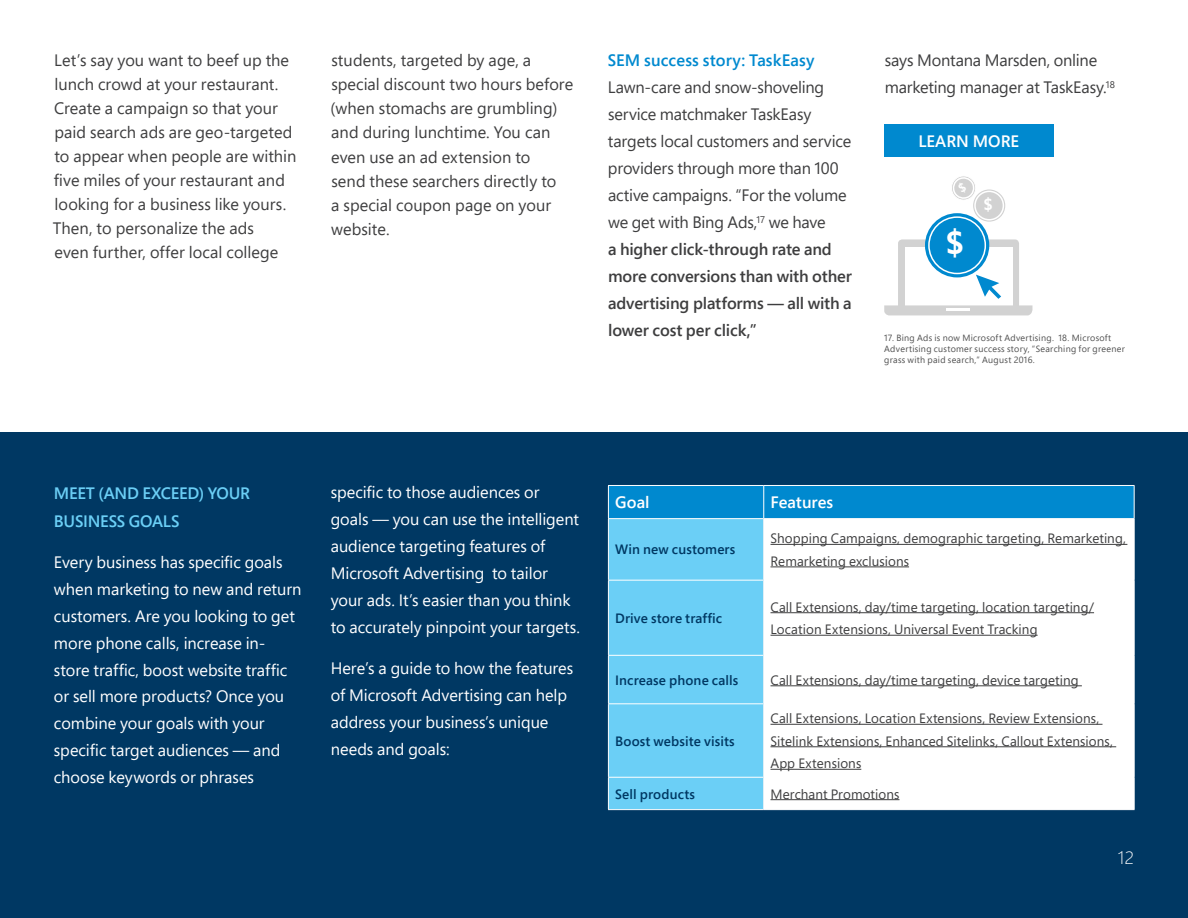
<style>
.page{position:relative;width:1188px;height:918px;background:#fff}
.page>*{position:absolute;margin:0;border:0;box-sizing:border-box;transform-origin:0 0}
.t1{font:700 32.4px "Segoe Pro";color:#fff}
.t2{font:300 18px "Segoe Pro";color:#fff}
.t3{font:16.5px/24px "Segoe Pro";color:#3e3e3f}
.t4{font:16.5px/27px "Segoe Pro";color:#fff}
.t5{font:600 16.5px/28.5px "Segoe Pro";letter-spacing:-.015em;color:#6bcff6}
.t6{font:600 16.5px "Segoe Pro";letter-spacing:.005em;color:#0089cf}
.t7{font:600 16.5px "Segoe Pro";color:#fff}
.t8{font:700 16.2px "Segoe Pro";color:#fff}
.t9{font:13.5px/22.5px "Segoe Pro";letter-spacing:.005em;color:#3e3e3f}
.t10{font:600 13.5px "Segoe Pro";letter-spacing:.01em;color:#003863}
.t11{font:9px/10.8px "Segoe Pro";letter-spacing:.03em;color:#505050}
.s1{font-weight:600}
</style>
<div class="page">
<div style="left:884px;top:124px;width:169px;height:33px;background:#0089cf"></div>
<div style="left:0;top:432px;width:1188px;height:486px;background:#003863"></div>
<div style="left:609px;top:486px;width:525px;height:32px;background:#0089cf"></div>
<div style="left:609px;top:519px;width:154px;height:290px;background:#6bcff6"></div>
<div style="left:764px;top:519px;width:370px;height:290px;background:#fff"></div>
<hr style="left:608px;top:485px;width:156px;height:1px;background:#fff">
<hr style="left:608px;top:486px;width:1px;height:32px;background:#fff">
<hr style="left:764px;top:485px;width:371px;height:1px;background:#fff">
<hr style="left:763px;top:486px;width:1px;height:32px;background:#fff">
<hr style="left:1134px;top:486px;width:1px;height:32px;background:#fff">
<hr style="left:608px;top:518px;width:156px;height:1px;background:#fff">
<hr style="left:608px;top:519px;width:1px;height:61px;background:#fff">
<hr style="left:764px;top:518px;width:371px;height:1px;background:#fff">
<hr style="left:763px;top:519px;width:1px;height:61px;background:#fff">
<hr style="left:1134px;top:519px;width:1px;height:61px;background:#fff">
<hr style="left:608px;top:580px;width:156px;height:1px;background:#fff">
<hr style="left:608px;top:581px;width:1px;height:74px;background:#fff">
<hr style="left:764px;top:580px;width:371px;height:1px;background:#fff">
<hr style="left:763px;top:581px;width:1px;height:74px;background:#fff">
<hr style="left:1134px;top:581px;width:1px;height:74px;background:#fff">
<hr style="left:608px;top:655px;width:156px;height:1px;background:#fff">
<hr style="left:608px;top:656px;width:1px;height:47px;background:#fff">
<hr style="left:764px;top:655px;width:371px;height:1px;background:#fff">
<hr style="left:763px;top:656px;width:1px;height:47px;background:#fff">
<hr style="left:1134px;top:656px;width:1px;height:47px;background:#fff">
<hr style="left:608px;top:703px;width:156px;height:1px;background:#fff">
<hr style="left:608px;top:704px;width:1px;height:73px;background:#fff">
<hr style="left:764px;top:703px;width:371px;height:1px;background:#fff">
<hr style="left:763px;top:704px;width:1px;height:73px;background:#fff">
<hr style="left:1134px;top:704px;width:1px;height:73px;background:#fff">
<hr style="left:608px;top:777px;width:156px;height:1px;background:#fff">
<hr style="left:608px;top:778px;width:1px;height:31px;background:#fff">
<hr style="left:764px;top:777px;width:371px;height:1px;background:#fff">
<hr style="left:763px;top:778px;width:1px;height:31px;background:#fff">
<hr style="left:1134px;top:778px;width:1px;height:31px;background:#fff">
<hr style="left:608px;top:809px;width:156px;height:1px;background:#fff">
<hr style="left:764px;top:809px;width:371px;height:1px;background:#fff">
<hr style="left:771px;top:544px;width:356px;height:1px;background:#3e3e3f">
<hr style="left:771px;top:566px;width:138px;height:1px;background:#3e3e3f">
<hr style="left:771px;top:612px;width:323px;height:1px;background:#3e3e3f">
<hr style="left:771px;top:635px;width:267px;height:1px;background:#3e3e3f">
<hr style="left:771px;top:685px;width:311px;height:1px;background:#3e3e3f">
<hr style="left:771px;top:724px;width:332px;height:1px;background:#3e3e3f">
<hr style="left:771px;top:746px;width:345px;height:1px;background:#3e3e3f">
<hr style="left:771px;top:769px;width:90px;height:1px;background:#3e3e3f">
<hr style="left:771px;top:799px;width:128px;height:1px;background:#3e3e3f">
<div style="left:898px;top:239px;width:121px;height:72px;background:#d2d2d2;border-radius:4px"></div>
<div style="left:905px;top:247px;width:107px;height:62px;background:#fff"></div>
<svg style="left:884px;top:305px;width:149px;height:10px"></svg>
<svg style="left:925px;top:213px;width:64px;height:64px"></svg>
<div style="left:929px;top:217px;width:56px;height:57px;background:#0089cf;border-radius:50%"></div>
<div style="left:928px;top:216px;width:58px;height:58px;border:2px solid #fff;border-radius:50%"></div>
<svg style="left:973px;top:189px;width:32px;height:33px"></svg>
<div style="left:975px;top:191px;width:28px;height:29px;background:#d2d2d2;border-radius:50%"></div>
<div style="left:974px;top:191px;width:30px;height:30px;border:2px solid #fff;border-radius:50%"></div>
<svg style="left:976px;top:275px;width:25px;height:24px"></svg>
<hr style="left:947px;top:308px;width:23px;height:3px;background:#fff">
<svg style="left:952px;top:176px;width:25px;height:26px"></svg>
<p class="t3" style="left:53px;top:48px;width:245px">Let’s say you want to beef up the lunch crowd at your restaurant.<br>Create a campaign so that your paid search ads are geo-targeted to appear when people are within five miles of your restaurant and looking for a business like yours.<br>Then, to personalize the ads<br>even further, offer local college</p>
<p class="t3" style="left:331px;top:48px;width:244px">students, targeted by age, a special discount two hours before (when stomachs are grumbling) and during lunchtime. You can even use an ad extension to<br>send these searchers directly to<br>a special coupon page on your website.</p>
<p class="t6" style="left:608px;top:49px;width:208px">SEM success story: TaskEasy</p>
<p class="t3" style="left:608px;top:74px;width:246px;line-height:27px">Lawn-care and snow-shoveling service matchmaker TaskEasy targets local customers and service providers through more than 100 active campaigns. “For the volume we get with Bing Ads,<sup>17</sup> we have<br><span class="s1">a higher click-through rate and more conversions than with other advertising platforms — all with a lower cost per click,”</span></p>
<p class="t3" style="left:885px;top:47px;width:232px;line-height:27px">says Montana Marsden, online marketing manager at TaskEasy.<sup>18</sup></p>
<p class="t7" style="left:918px;top:129px;width:102px">LEARN MORE</p>
<h1 class="t1" style="left:945px;top:220px;width:20px">$</h1>
<p class="t8" style="left:983px;top:193px;width:11px">$</p>
<p class="t11" style="left:884px;top:332px;width:242px">17. Bing Ads is now Microsoft Advertising. 18. Microsoft<br>Advertising customer success story, “Searching for greener grass with paid search,” August 2016.</p>
<p class="t5" style="left:54px;top:478px;width:198px">MEET (AND EXCEED) YOUR<br>BUSINESS GOALS</p>
<p class="t4" style="left:54px;top:548px;width:249px">Every business has specific goals when marketing to new and return customers. Are you looking to get more phone calls, increase in&shy;store traffic, boost website traffic or sell more products? Once you combine your goals with your specific target audiences — and choose keywords or phrases</p>
<p class="t4" style="left:331px;top:479px;width:251px">specific to those audiences or goals — you can use the intelligent audience targeting features of Microsoft Advertising to tailor your ads. It’s easier than you think to accurately pinpoint your targets.</p>
<p class="t4" style="left:331px;top:654px;width:244px">Here’s a guide to how the features of Microsoft Advertising can help address your business’s unique needs and goals:</p>
<p class="t7" style="left:615px;top:491px;width:36px">Goal</p>
<p class="t7" style="left:771px;top:491px;width:64px">Features</p>
<p class="t10" style="left:615px;top:540px;width:122px">Win new customers</p>
<p class="t9" style="left:770px;top:527px;width:357px">Shopping Campaigns, demographic targeting, Remarketing,<br>Remarketing exclusions</p>
<p class="t10" style="left:615px;top:609px;width:109px">Drive store traffic</p>
<p class="t9" style="left:771px;top:595px;width:325px">Call Extensions, day/time targeting, location targeting/<br>Location Extensions, Universal Event Tracking</p>
<p class="t10" style="left:615px;top:671px;width:125px">Increase phone calls</p>
<p class="t9" style="left:771px;top:668px;width:310px">Call Extensions, day/time targeting, device targeting</p>
<p class="t10" style="left:615px;top:732px;width:121px">Boost website visits</p>
<p class="t9" style="left:771px;top:707px;width:344px">Call Extensions, Location Extensions, Review Extensions,<br>Sitelink Extensions, Enhanced Sitelinks, Callout Extensions,<br>App Extensions</p>
<p class="t10" style="left:615px;top:785px;width:81px">Sell products</p>
<p class="t9" style="left:771px;top:782px;width:131px">Merchant Promotions</p>
<p class="t2" style="left:1118px;top:846px;width:18px">12</p>
</div>
